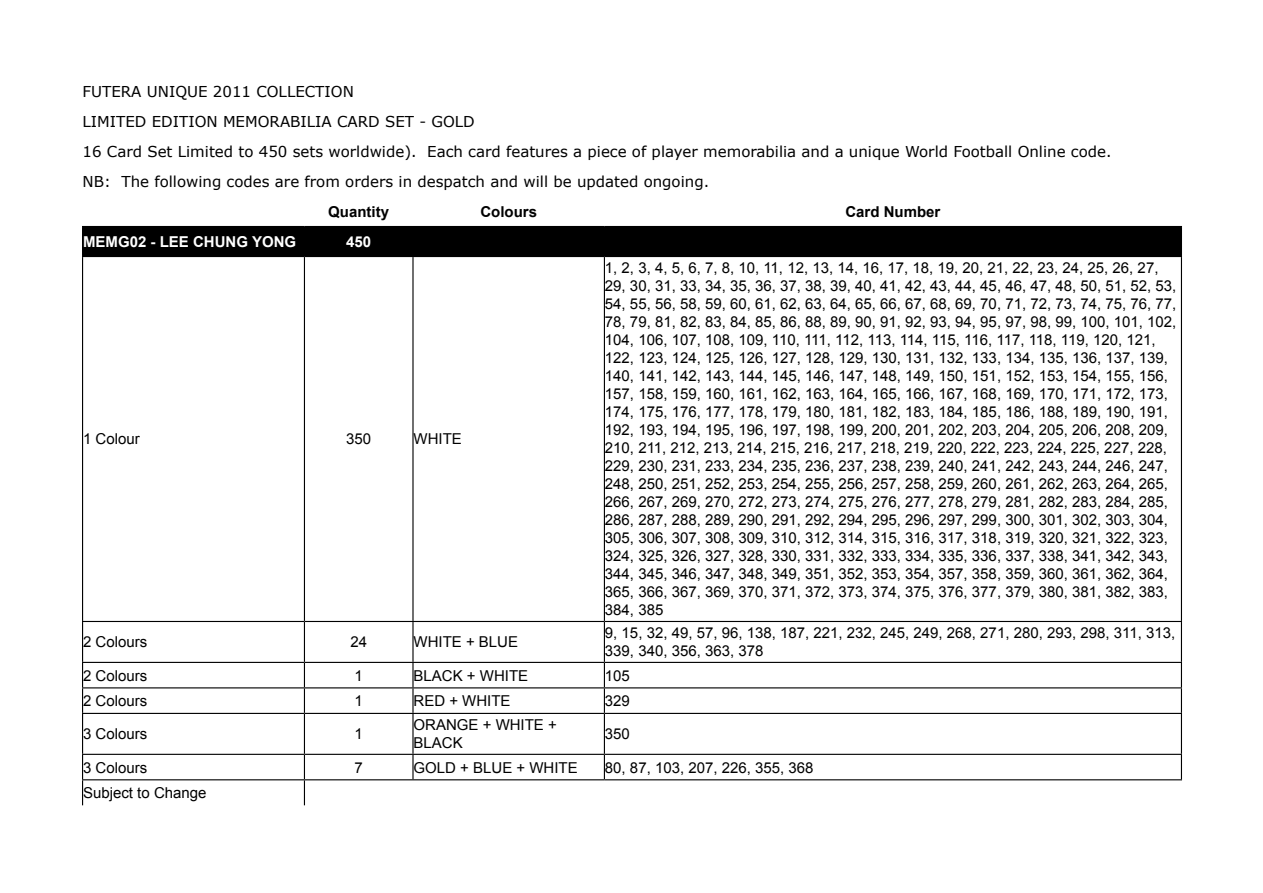
<style>
.page{position:relative;width:1263px;height:893px;background:#fff}
.page>*{position:absolute;margin:0;border:0;box-sizing:border-box;transform-origin:0 0}
.t1{font:15px/18px "Arial";color:#000}
.t2{font:15px/30px "Verdana";color:#000}
.t3{font:700 15px "Arial";color:#000}
.t4{font:700 15px "Arial";color:#fff}
</style>
<div class="page">
<div style="left:82px;top:226px;width:1100px;height:30px;background:#000"></div>
<hr style="left:82px;top:257px;width:1px;height:364px;background:#000">
<hr style="left:82px;top:256px;width:222px;height:1px;background:#000">
<hr style="left:304px;top:256px;width:109px;height:1px;background:#000">
<hr style="left:413px;top:256px;width:191px;height:1px;background:#000">
<hr style="left:604px;top:256px;width:578px;height:1px;background:#000">
<hr style="left:304px;top:257px;width:1px;height:364px;background:#000">
<hr style="left:412px;top:257px;width:2px;height:364px;background:#000">
<hr style="left:604px;top:257px;width:1px;height:364px;background:#000">
<hr style="left:1181px;top:257px;width:1px;height:364px;background:#000">
<hr style="left:82px;top:622px;width:1px;height:40px;background:#000">
<hr style="left:82px;top:621px;width:222px;height:1px;background:#000">
<hr style="left:304px;top:621px;width:109px;height:1px;background:#000">
<hr style="left:413px;top:621px;width:191px;height:1px;background:#000">
<hr style="left:604px;top:621px;width:578px;height:1px;background:#000">
<hr style="left:304px;top:622px;width:1px;height:40px;background:#000">
<hr style="left:412px;top:622px;width:2px;height:40px;background:#000">
<hr style="left:604px;top:622px;width:1px;height:40px;background:#000">
<hr style="left:1181px;top:622px;width:1px;height:40px;background:#000">
<hr style="left:82px;top:662px;width:222px;height:1px;background:#000">
<hr style="left:304px;top:662px;width:109px;height:1px;background:#000">
<hr style="left:413px;top:662px;width:191px;height:1px;background:#000">
<hr style="left:604px;top:662px;width:578px;height:1px;background:#000">
<hr style="left:412px;top:663px;width:2px;height:24px;background:#000">
<svg style="left:82px;top:663px;width:1px;height:50px"></svg>
<hr style="left:82px;top:687px;width:222px;height:1px;background:#000">
<hr style="left:304px;top:687px;width:109px;height:1px;background:#000">
<hr style="left:413px;top:687px;width:191px;height:1px;background:#000">
<hr style="left:604px;top:687px;width:578px;height:1px;background:#000">
<svg style="left:304px;top:663px;width:1px;height:50px"></svg>
<hr style="left:412px;top:688px;width:2px;height:25px;background:#000">
<svg style="left:604px;top:663px;width:1px;height:50px"></svg>
<svg style="left:1181px;top:663px;width:1px;height:50px"></svg>
<hr style="left:82px;top:714px;width:1px;height:40px;background:#000">
<hr style="left:82px;top:713px;width:222px;height:1px;background:#000">
<hr style="left:304px;top:713px;width:109px;height:1px;background:#000">
<hr style="left:413px;top:713px;width:191px;height:1px;background:#000">
<hr style="left:604px;top:713px;width:578px;height:1px;background:#000">
<hr style="left:304px;top:714px;width:1px;height:40px;background:#000">
<hr style="left:412px;top:714px;width:2px;height:40px;background:#000">
<hr style="left:604px;top:714px;width:1px;height:40px;background:#000">
<hr style="left:1181px;top:714px;width:1px;height:40px;background:#000">
<hr style="left:82px;top:754px;width:222px;height:1px;background:#000">
<hr style="left:304px;top:754px;width:109px;height:1px;background:#000">
<hr style="left:413px;top:754px;width:191px;height:1px;background:#000">
<hr style="left:604px;top:754px;width:578px;height:1px;background:#000">
<hr style="left:412px;top:755px;width:2px;height:24px;background:#000">
<svg style="left:604px;top:755px;width:1px;height:24px"></svg>
<svg style="left:1181px;top:755px;width:1px;height:24px"></svg>
<hr style="left:82px;top:779px;width:222px;height:1px;background:#000">
<hr style="left:304px;top:779px;width:109px;height:1px;background:#000">
<hr style="left:413px;top:779px;width:191px;height:1px;background:#000">
<hr style="left:604px;top:779px;width:578px;height:1px;background:#000">
<svg style="left:82px;top:755px;width:1px;height:50px"></svg>
<svg style="left:304px;top:755px;width:1px;height:50px"></svg>
<p class="t2" style="left:83px;top:77px;width:1030px">FUTERA UNIQUE 2011 COLLECTION<br>LIMITED EDITION MEMORABILIA CARD SET - GOLD<br>16 Card Set Limited to 450 sets worldwide). Each card features a piece of player memorabilia and a unique World Football Online code.<br>NB: The following codes are from orders in despatch and will be updated ongoing.</p>
<p class="t3" style="left:328px;top:202px;width:62px">Quantity</p>
<p class="t3" style="left:480px;top:202px;width:58px">Colours</p>
<p class="t3" style="left:845px;top:202px;width:97px">Card Number</p>
<p class="t4" style="left:83px;top:232px;width:215px">MEMG02 - LEE CHUNG YONG</p>
<p class="t4" style="left:346px;top:232px;width:27px">450</p>
<p class="t1" style="left:83px;top:430px;width:58px">1 Colour</p>
<p class="t1" style="left:346px;top:430px;width:27px">350</p>
<p class="t1" style="left:413px;top:430px;width:50px">WHITE</p>
<p class="t1" style="left:605px;top:259px;width:573px">1, 2, 3, 4, 5, 6, 7, 8, 10, 11, 12, 13, 14, 16, 17, 18, 19, 20, 21, 22, 23, 24, 25, 26, 27, 29, 30, 31, 33, 34, 35, 36, 37, 38, 39, 40, 41, 42, 43, 44, 45, 46, 47, 48, 50, 51, 52, 53, 54, 55, 56, 58, 59, 60, 61, 62, 63, 64, 65, 66, 67, 68, 69, 70, 71, 72, 73, 74, 75, 76, 77, 78, 79, 81, 82, 83, 84, 85, 86, 88, 89, 90, 91, 92, 93, 94, 95, 97, 98, 99, 100, 101, 102, 104, 106, 107, 108, 109, 110, 111, 112, 113, 114, 115, 116, 117, 118, 119, 120, 121, 122, 123, 124, 125, 126, 127, 128, 129, 130, 131, 132, 133, 134, 135, 136, 137, 139, 140, 141, 142, 143, 144, 145, 146, 147, 148, 149, 150, 151, 152, 153, 154, 155, 156, 157, 158, 159, 160, 161, 162, 163, 164, 165, 166, 167, 168, 169, 170, 171, 172, 173, 174, 175, 176, 177, 178, 179, 180, 181, 182, 183, 184, 185, 186, 188, 189, 190, 191, 192, 193, 194, 195, 196, 197, 198, 199, 200, 201, 202, 203, 204, 205, 206, 208, 209, 210, 211, 212, 213, 214, 215, 216, 217, 218, 219, 220, 222, 223, 224, 225, 227, 228, 229, 230, 231, 233, 234, 235, 236, 237, 238, 239, 240, 241, 242, 243, 244, 246, 247, 248, 250, 251, 252, 253, 254, 255, 256, 257, 258, 259, 260, 261, 262, 263, 264, 265, 266, 267, 269, 270, 272, 273, 274, 275, 276, 277, 278, 279, 281, 282, 283, 284, 285, 286, 287, 288, 289, 290, 291, 292, 294, 295, 296, 297, 299, 300, 301, 302, 303, 304, 305, 306, 307, 308, 309, 310, 312, 314, 315, 316, 317, 318, 319, 320, 321, 322, 323, 324, 325, 326, 327, 328, 330, 331, 332, 333, 334, 335, 336, 337, 338, 341, 342, 343, 344, 345, 346, 347, 348, 349, 351, 352, 353, 354, 357, 358, 359, 360, 361, 362, 364, 365, 366, 367, 369, 370, 371, 372, 373, 374, 375, 376, 377, 379, 380, 381, 382, 383, 384, 385</p>
<p class="t1" style="left:83px;top:633px;width:66px">2 Colours</p>
<p class="t1" style="left:350px;top:633px;width:18px">24</p>
<p class="t1" style="left:413px;top:633px;width:106px">WHITE + BLUE</p>
<p class="t1" style="left:605px;top:624px;width:572px">9, 15, 32, 49, 57, 96, 138, 187, 221, 232, 245, 249, 268, 271, 280, 293, 298, 311, 313,<br>339, 340, 356, 363, 378</p>
<p class="t1" style="left:83px;top:666px;width:66px">2 Colours</p>
<p class="t1" style="left:354px;top:666px;width:10px">1</p>
<p class="t1" style="left:413px;top:666px;width:116px">BLACK + WHITE</p>
<p class="t1" style="left:605px;top:666px;width:27px">105</p>
<p class="t1" style="left:83px;top:692px;width:66px">2 Colours</p>
<p class="t1" style="left:354px;top:692px;width:10px">1</p>
<p class="t1" style="left:413px;top:692px;width:99px">RED + WHITE</p>
<p class="t1" style="left:605px;top:692px;width:27px">329</p>
<p class="t1" style="left:83px;top:725px;width:66px">3 Colours</p>
<p class="t1" style="left:354px;top:725px;width:10px">1</p>
<p class="t1" style="left:413px;top:716px;width:145px">ORANGE + WHITE +<br>BLACK</p>
<p class="t1" style="left:605px;top:725px;width:27px">350</p>
<p class="t1" style="left:83px;top:758px;width:66px">3 Colours</p>
<p class="t1" style="left:354px;top:758px;width:10px">7</p>
<p class="t1" style="left:413px;top:758px;width:166px">GOLD + BLUE + WHITE</p>
<p class="t1" style="left:605px;top:758px;width:210px">80, 87, 103, 207, 226, 355, 368</p>
<p class="t1" style="left:83px;top:784px;width:125px">Subject to Change</p>
</div>
